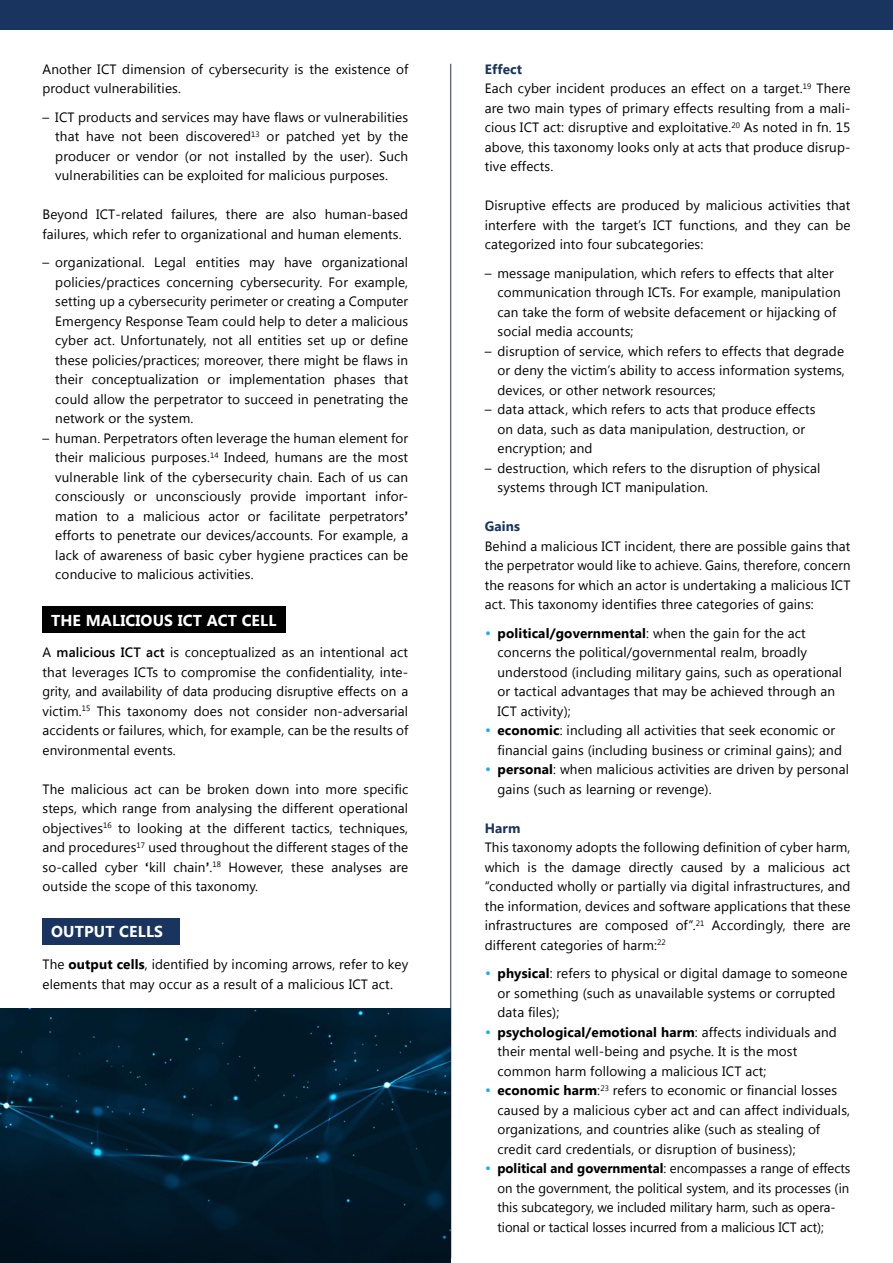
<style>
.page{position:relative;width:893px;height:1263px;background:#fff}
.page>*{position:absolute;margin:0;border:0;box-sizing:border-box;transform-origin:0 0}
.t1{font:700 15.75px "Segoe UI";letter-spacing:.01em;color:#fff}
.t2{font:13.5px/19.5px "Segoe UI";letter-spacing:.01em;color:#000}
.t3{font:700 13.5px "Segoe UI";letter-spacing:.01em;color:#19345e}
.s1{font-family:"Gotham";font-weight:500}
.s2{font-weight:600}
.s3{font-weight:700}
.s4{font-weight:700;color:#19345e}
.s5{font-family:"Gotham";font-weight:500;color:#19afe6}
</style>
<div class="page">
<div style="left:0;top:0;width:893px;height:30px;background:#19345e"></div>
<hr style="left:450px;top:64px;width:1px;height:1194px;background:#19345e">
<div style="left:43px;top:607px;width:243px;height:26px;background:#000"></div>
<div style="left:43px;top:919px;width:137px;height:26px;background:#19345e"></div>
<img style="left:0;top:1008px;width:451px;height:255px">
<p class="t2" style="left:43px;top:58px;width:367px">Another ICT dimension of cybersecurity is the existence of product vulnerabilities.</p>
<p class="t2" style="left:55px;top:106px;width:354px;text-align:justify;text-indent:-13px">– ICT products and services may have flaws or vulnerabilities that have not been discovered<sup>13</sup> or patched yet by the producer or vendor (or not installed by the user). Such vulnerabilities can be exploited for malicious purposes.</p>
<p class="t2" style="left:43px;top:204px;width:367px">Beyond ICT-related failures, there are also human-based failures, which refer to organizational and human elements.</p>
<p class="t2" style="left:55px;top:252px;width:354px;text-align:justify;text-indent:-13px">– organizational. Legal entities may have organizational policies/practices concerning cybersecurity. For example, setting up a cybersecurity perimeter or creating a Computer Emergency Response Team could help to deter a malicious cyber act. Unfortunately, not all entities set up or define these policies/practices; moreover, there might be flaws in their conceptualization or implementation phases that could allow the perpetrator to succeed in penetrating the network or the system.</p>
<p class="t2" style="left:55px;top:427px;width:354px;text-align:justify;text-indent:-13px">– human. Perpetrators often leverage the human element for their malicious purposes.<sup>14</sup> Indeed, humans are the most vulnerable link of the cybersecurity chain. Each of us can consciously or unconsciously provide important infor&shy;mation to a malicious actor or facilitate perpetrators<span class="s1">’ </span>efforts to penetrate our devices/accounts. For example, a lack of awareness of basic cyber hygiene practices can be conducive to malicious activities.</p>
<p class="t1" style="left:51px;top:609px;width:227px">THE MALICIOUS ICT ACT CELL</p>
<p class="t2" style="left:43px;top:642px;width:367px;text-align:justify">A <span class="s2">malicious ICT act</span> is conceptualized as an intentional act that leverages ICTs to compromise the confidentiality, inte&shy;grity, and availability of data producing disruptive effects on a victim.<sup>15</sup> This taxonomy does not consider non-adversarial accidents or failures, which, for example, can be the results of environmental events.</p>
<p class="t2" style="left:43px;top:778px;width:367px;text-align:justify">The malicious act can be broken down into more specific steps, which range from analysing the different operational objectives<sup>16</sup> to looking at the different tactics, techniques, and procedures<sup>17</sup> used throughout the different stages of the so-called cyber <span class="s1">‘</span>kill chain<span class="s1">’</span>.<sup>18</sup> However, these analyses are outside the scope of this taxonomy.</p>
<p class="t1" style="left:51px;top:920px;width:114px">OUTPUT CELLS</p>
<p class="t2" style="left:43px;top:954px;width:367px">The <span class="s3">output cells</span>, identified by incoming arrows, refer to key elements that may occur as a result of a malicious ICT act.</p>
<p class="t2" style="left:485px;top:58px;width:367px"><span class="s4">Effect<br></span>Each cyber incident produces an effect on a target.<sup>19</sup> There are two main types of primary effects resulting from a mali&shy;cious ICT act: disruptive and exploitative.<sup>20</sup> As noted in fn. 15 above, this taxonomy looks only at acts that produce disrup&shy;tive effects.</p>
<p class="t2" style="left:485px;top:195px;width:367px;text-align:justify">Disruptive effects are produced by malicious activities that interfere with the target’s ICT functions, and they can be categorized into four subcategories:</p>
<p class="t2" style="left:497px;top:262px;width:345px;text-indent:-13px">– message manipulation, which refers to effects that alter communication through ICTs. For example, manipulation can take the form of website defacement or hijacking of social media accounts;</p>
<p class="t2" style="left:497px;top:340px;width:349px;text-align:justify;text-indent:-13px">– disruption of service, which refers to effects that degrade or deny the victim’s ability to access information systems, devices, or other network resources;</p>
<p class="t2" style="left:497px;top:399px;width:320px;text-indent:-13px">– data attack, which refers to acts that produce effects on data, such as data manipulation, destruction, or encryption; and</p>
<p class="t2" style="left:497px;top:457px;width:324px;text-indent:-13px">– destruction, which refers to the disruption of physical systems through ICT manipulation.</p>
<p class="t3" style="left:485px;top:517px;width:37px">Gains</p>
<p class="t2" style="left:485px;top:535px;width:367px;text-align:justify">Behind a malicious ICT incident, there are possible gains that the perpetrator would like to achieve. Gains, therefore, concern the reasons for which an actor is undertaking a malicious ICT act. This taxonomy identifies three categories of gains:</p>
<p class="t2" style="left:497px;top:622px;width:346px;text-indent:-13px"><span class="s5">•</span> <span class="s3">political/governmental</span>: when the gain for the act concerns the political/governmental realm, broadly understood (including military gains, such as operational or tactical advantages that may be achieved through an ICT activity);</p>
<p class="t2" style="left:497px;top:720px;width:346px;text-indent:-13px"><span class="s5">•</span> <span class="s3">economic</span>: including all activities that seek economic or financial gains (including business or criminal gains); and</p>
<p class="t2" style="left:497px;top:759px;width:353px;text-indent:-13px"><span class="s5">•</span> <span class="s3">personal</span>: when malicious activities are driven by personal gains (such as learning or revenge).</p>
<p class="t3" style="left:485px;top:818px;width:37px">Harm</p>
<p class="t2" style="left:485px;top:837px;width:367px;text-align:justify">This taxonomy adopts the following definition of cyber harm, which is the damage directly caused by a malicious act “conducted wholly or partially via digital infrastructures, and the information, devices and software applications that these infrastructures are composed of”.<sup>21</sup> Accordingly, there are different categories of harm:<sup>22</sup></p>
<p class="t2" style="left:497px;top:963px;width:351px;text-indent:-13px"><span class="s5">•</span> <span class="s3">physical</span>: refers to physical or digital damage to someone or something (such as unavailable systems or corrupted data files);</p>
<p class="t2" style="left:497px;top:1021px;width:341px;text-indent:-13px"><span class="s5">•</span> <span class="s3">psychological/emotional harm</span>: affects individuals and their mental well-being and psyche. It is the most common harm following a malicious ICT act;</p>
<p class="t2" style="left:497px;top:1080px;width:354px;text-indent:-13px"><span class="s5">•</span> <span class="s3">economic harm</span>:<sup>23</sup> refers to economic or financial losses caused by a malicious cyber act and can affect individuals, organizations, and countries alike (such as stealing of credit card credentials, or disruption of business);</p>
<p class="t2" style="left:497px;top:1158px;width:354px;text-indent:-13px"><span class="s5">•</span> <span class="s3">political and governmental</span>: encompasses a range of effects on the government, the political system, and its processes (in this subcategory, we included military harm, such as opera&shy;tional or tactical losses incurred from a malicious ICT act);</p>
</div>
